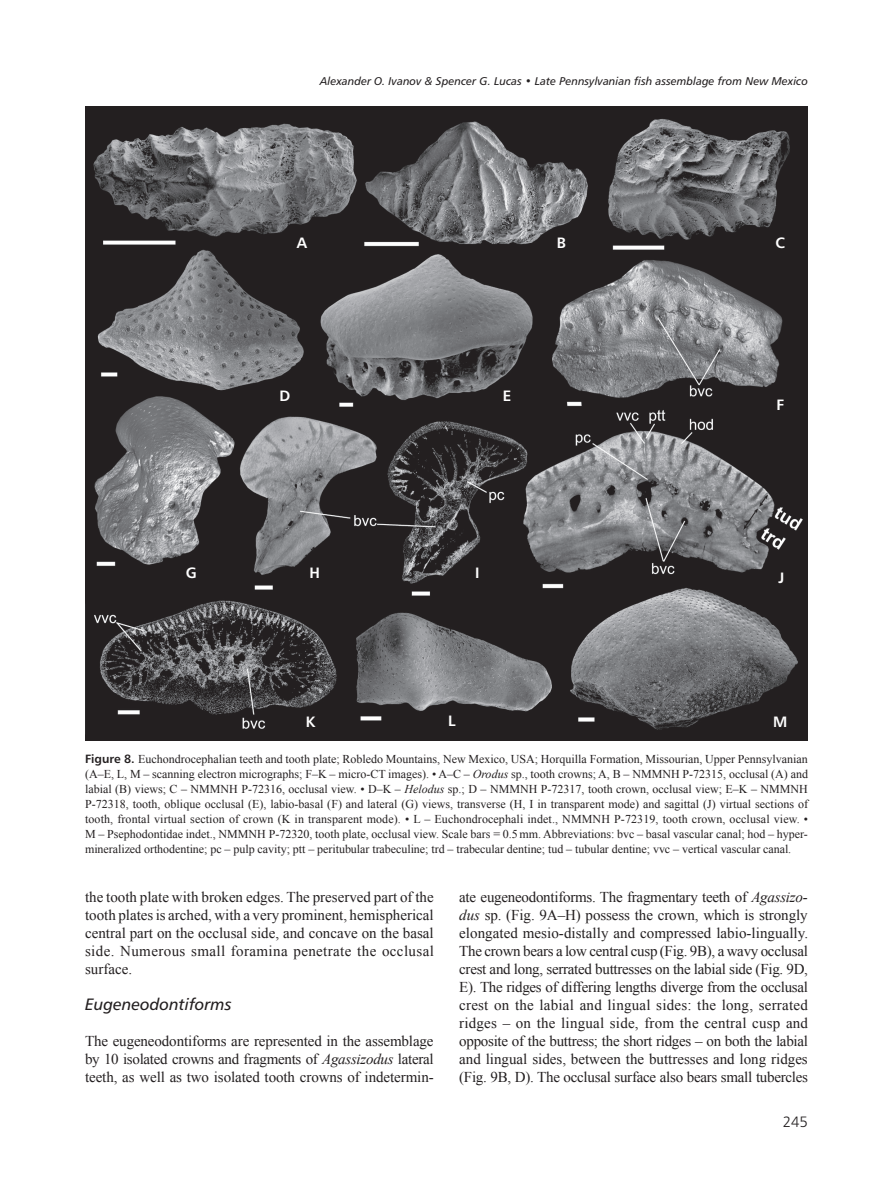
<style>
.page{position:relative;width:893px;height:1191px;background:#fff}
.page>*{position:absolute;margin:0;border:0;box-sizing:border-box;transform-origin:0 0}
.t1{font:16.5px "Humanist 777 BTCE Italic B";color:#231f20}
.t2{font:15px/18px "Times New Roman";letter-spacing:-.005em;color:#231f20;text-align:justify}
.t3{font:15px "Humanist 777 BTCE Bold B";color:#fff}
.t4{font:15px "Humanist 777 BTCE Light B";color:#231f20}
.t5{font:12px/15px "Times New Roman";letter-spacing:-.005em;color:#231f20;text-align:justify}
.t6{font:11.25px "Humanist 777 BTCE Italic B";color:#231f20}
.s1{font-family:"Humanist 777 BTCE Bold B"}
.s2{font-style:italic}
</style>
<div class="page">
<img style="left:85px;top:106px;width:723px;height:634px">
<p class="t6" style="left:320px;top:74px;width:489px">Alexander O. Ivanov &amp; Spencer G. Lucas • Late Pennsylvanian fish assemblage from New Mexico</p>
<p class="t3" style="left:297px;top:233px;width:12px">A</p>
<p class="t3" style="left:557px;top:233px;width:11px">B</p>
<p class="t3" style="left:775px;top:233px;width:11px">C</p>
<p class="t3" style="left:279px;top:386px;width:12px">D</p>
<p class="t3" style="left:503px;top:386px;width:10px">E</p>
<p class="t3" style="left:776px;top:395px;width:9px">F</p>
<p class="t3" style="left:186px;top:563px;width:13px">G</p>
<p class="t3" style="left:309px;top:563px;width:12px">H</p>
<p class="t3" style="left:475px;top:563px;width:6px">I</p>
<p class="t3" style="left:778px;top:568px;width:7px">J</p>
<p class="t3" style="left:306px;top:711px;width:11px">K</p>
<p class="t3" style="left:448px;top:711px;width:9px">L</p>
<p class="t3" style="left:773px;top:711px;width:16px">M</p>
<p class="t5" style="left:85px;top:751px;width:724px"><span class="s1">Figure 8.</span> Euchondrocephalian teeth and tooth plate; Robledo Mountains, New Mexico, USA; Horquilla Formation, Missourian, Upper Pennsylvanian (A–E, L, M – scanning electron micrographs; F–K – micro-CT images). • A–C – <span class="s2">Orodus</span> sp., tooth crowns; A, B – NMMNH P-72315, occlusal (A) and labial (B) views; C – NMMNH P-72316, occlusal view. • D–K – <span class="s2">Helodus</span> sp.; D – NMMNH P-72317, tooth crown, occlusal view; E–K – NMMNH P-72318, tooth, oblique occlusal (E), labio-basal (F) and lateral (G) views, transverse (H, I in transparent mode) and sagittal (J) virtual sections of tooth, frontal virtual section of crown (K in transparent mode). • L – Euchondrocephali indet., NMMNH P-72319, tooth crown, occlusal view. • M – Psephodontidae indet., NMMNH P-72320, tooth plate, occlusal view. Scale bars = 0.5mm. Abbreviations: bvc – basal vascular canal; hod – hyper&shy;mineralized orthodentine; pc – pulp cavity; ptt – peritubular trabeculine; trd – trabecular dentine; tud – tubular dentine; vvc – vertical vascular canal.</p>
<p class="t2" style="left:85px;top:887px;width:350px">the tooth plate with broken edges. The preserved part of the tooth plates is arched, with a very prominent, hemispherical central part on the occlusal side, and concave on the basal side. Numerous small foramina penetrate the occlusal surface.</p>
<p class="t1" style="left:85px;top:993px;width:148px">Eugeneodontiforms</p>
<p class="t2" style="left:85px;top:1031px;width:350px">The eugeneodontiforms are represented in the assemblage by 10 isolated crowns and fragments of <span class="s2">Agassizodus</span> lateral teeth, as well as two isolated tooth crowns of indetermin-</p>
<p class="t2" style="left:459px;top:887px;width:350px">ate eugeneodontiforms. The fragmentary teeth of <span class="s2">Agassizo&shy;dus</span> sp. (Fig. 9A–H) possess the crown, which is strongly elongated mesio-distally and compressed labio-lingually.<br>The crown bears a low central cusp (Fig. 9B), a wavy occlusal crest and long, serrated buttresses on the labial side (Fig. 9D, E). The ridges of differing lengths diverge from the occlusal crest on the labial and lingual sides: the long, serrated ridges – on the lingual side, from the central cusp and opposite of the buttress; the short ridges – on both the labial and lingual sides, between the buttresses and long ridges (Fig. 9B, D). The occlusal surface also bears small tubercles</p>
<p class="t4" style="left:783px;top:1112px;width:27px">245</p>
</div>
